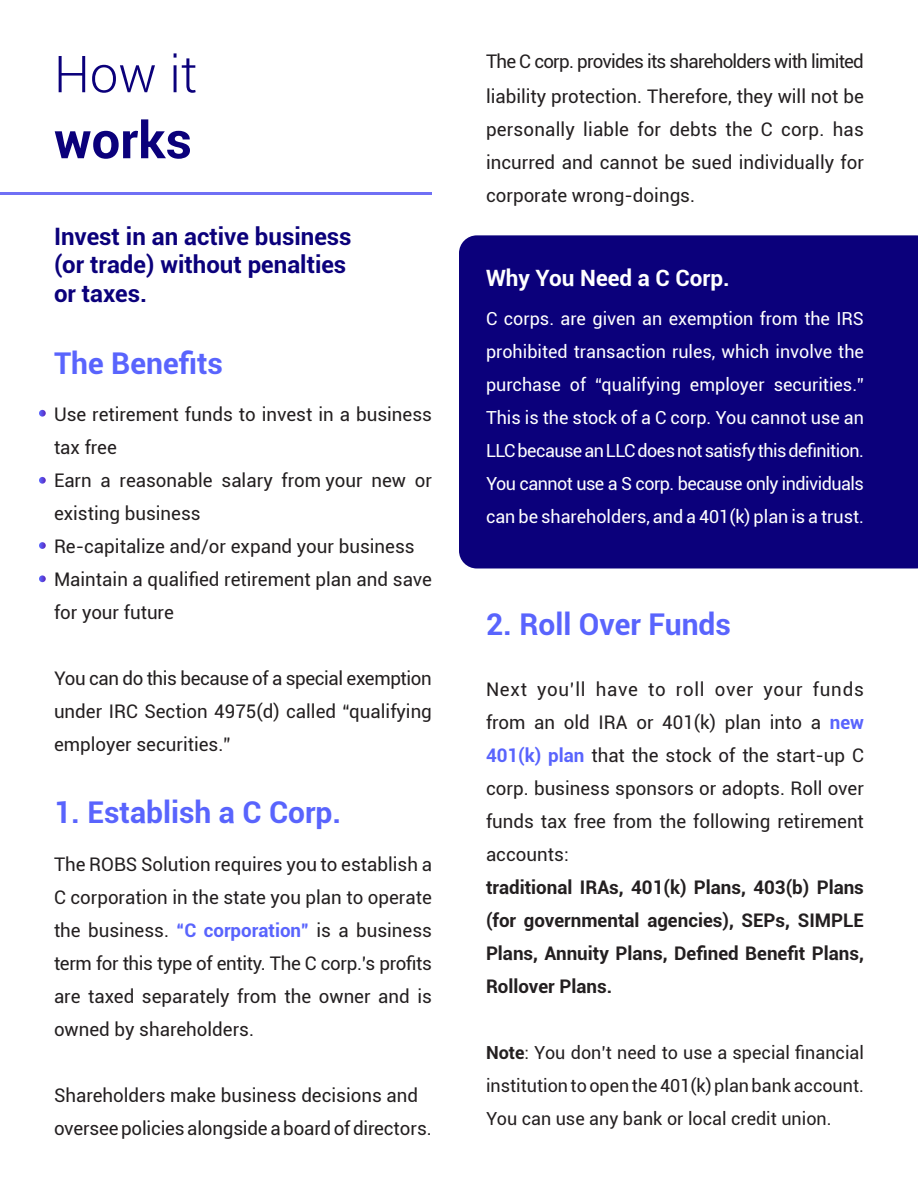
<style>
.page{position:relative;width:918px;height:1188px;background:#fff}
.page>*{position:absolute;margin:0;border:0;box-sizing:border-box;transform-origin:0 0}
.t1{font:300 51px "Roboto";color:#0b007b}
.t2{font:700 51px "Roboto";color:#0b007b}
.t3{font:700 30px "Roboto";color:#5964fd}
.t4{font:700 24px "Roboto";color:#0b007b}
.t5{font:700 22.5px "Roboto";color:#fff}
.t6{font:18.75px/33px "Roboto";color:#231f20;text-align:justify}
.t7{font:700 18.75px/33px "Roboto";color:#231f20;text-align:justify}
.t8{font:18.75px "Roboto";letter-spacing:.04em;color:#231f20}
.t9{font:18px/33px "Roboto";color:#fff;text-align:justify}
.t10{font:18px/33px "Roboto";color:#231f20;text-align:justify}
.s1{font-weight:700;color:#5964fd}
.s2{font-weight:700}
</style>
<div class="page">
<div style="left:459px;top:235px;width:459px;height:333px;background:#0b007b"></div>
<hr style="left:0;top:192px;width:432px;height:3px;background:#7070f5">
<svg style="left:39px;top:410px;width:7px;height:7px"></svg>
<svg style="left:39px;top:477px;width:7px;height:7px"></svg>
<svg style="left:39px;top:542px;width:7px;height:7px"></svg>
<svg style="left:39px;top:575px;width:7px;height:7px"></svg>
<p class="t1" style="left:54px;top:39px;width:145px">How it</p>
<p class="t2" style="left:54px;top:104px;width:139px">works</p>
<p class="t4" style="left:54px;top:219px;width:299px">Invest in an active business</p>
<p class="t4" style="left:54px;top:248px;width:294px">(or trade) without penalties</p>
<p class="t4" style="left:54px;top:277px;width:95px">or taxes.</p>
<p class="t3" style="left:54px;top:342px;width:170px">The Benefits</p>
<p class="t6" style="left:54px;top:397px;width:379px">Use retirement funds to invest in a business tax free</p>
<p class="t6" style="left:54px;top:463px;width:380px">Earn a reasonable salary from your new or</p>
<p class="t6" style="left:54px;top:496px;width:148px">existing business</p>
<p class="t6" style="left:54px;top:529px;width:362px">Re-capitalize and/or expand your business</p>
<p class="t6" style="left:54px;top:562px;width:379px">Maintain a qualified retirement plan and save for your future</p>
<p class="t6" style="left:54px;top:661px;width:379px">You can do this because of a special exemption under IRC Section 4975(d) called “qualifying employer securities.”</p>
<p class="t3" style="left:54px;top:791px;width:289px">1. Establish a C Corp.</p>
<p class="t6" style="left:54px;top:847px;width:380px">The ROBS Solution requires you to establish a C corporation in the state you plan to operate the business. <span class="s1">“C corporation”</span> is a business term for this type of entity. The C corp.’s profits are taxed separately from the owner and is owned by shareholders.</p>
<p class="t6" style="left:54px;top:1078px;width:366px">Shareholders make business decisions and</p>
<p class="t6" style="left:54px;top:1111px;width:379px">oversee policies alongside a board of directors.</p>
<p class="t6" style="left:486px;top:44px;width:379px;line-height:33.8px">The C corp. provides its shareholders with limited liability protection. Therefore, they will not be personally liable for debts the C corp. has</p>
<p class="t6" style="left:486px;top:145px;width:379px">incurred and cannot be sued individually for corporate wrong-doings.</p>
<p class="t5" style="left:486px;top:262px;width:245px">Why You Need a C Corp.</p>
<p class="t9" style="left:486px;top:301px;width:379px">C corps. are given an exemption from the IRS prohibited transaction rules, which involve the purchase of “qualifying employer securities.” This is the stock of a C corp. You cannot use an LLC because an LLC does not satisfy this definition.<br>You cannot use a S corp. because only individuals can be shareholders, and a 401(k) plan is a trust.</p>
<p class="t3" style="left:486px;top:603px;width:247px">2. Roll Over Funds</p>
<p class="t8" style="left:486px;top:676px;width:379px">Next you’ll have to roll over your funds</p>
<p class="t6" style="left:486px;top:705px;width:379px">from an old IRA or 401(k) plan into a <span class="s1">new 401(k) plan</span> that the stock of the start-up C corp. business sponsors or adopts. Roll over funds tax free from the following retirement accounts:</p>
<p class="t7" style="left:486px;top:870px;width:379px">traditional IRAs, 401(k) Plans, 403(b) Plans (for governmental agencies), SEPs, SIMPLE Plans, Annuity Plans, Defined Benefit Plans, Rollover Plans.</p>
<p class="t10" style="left:486px;top:1035px;width:379px"><span class="s2">Note</span>: You don’t need to use a special financial institution to open the 401(k) plan bank account.<br>You can use any bank or local credit union.</p>
</div>
